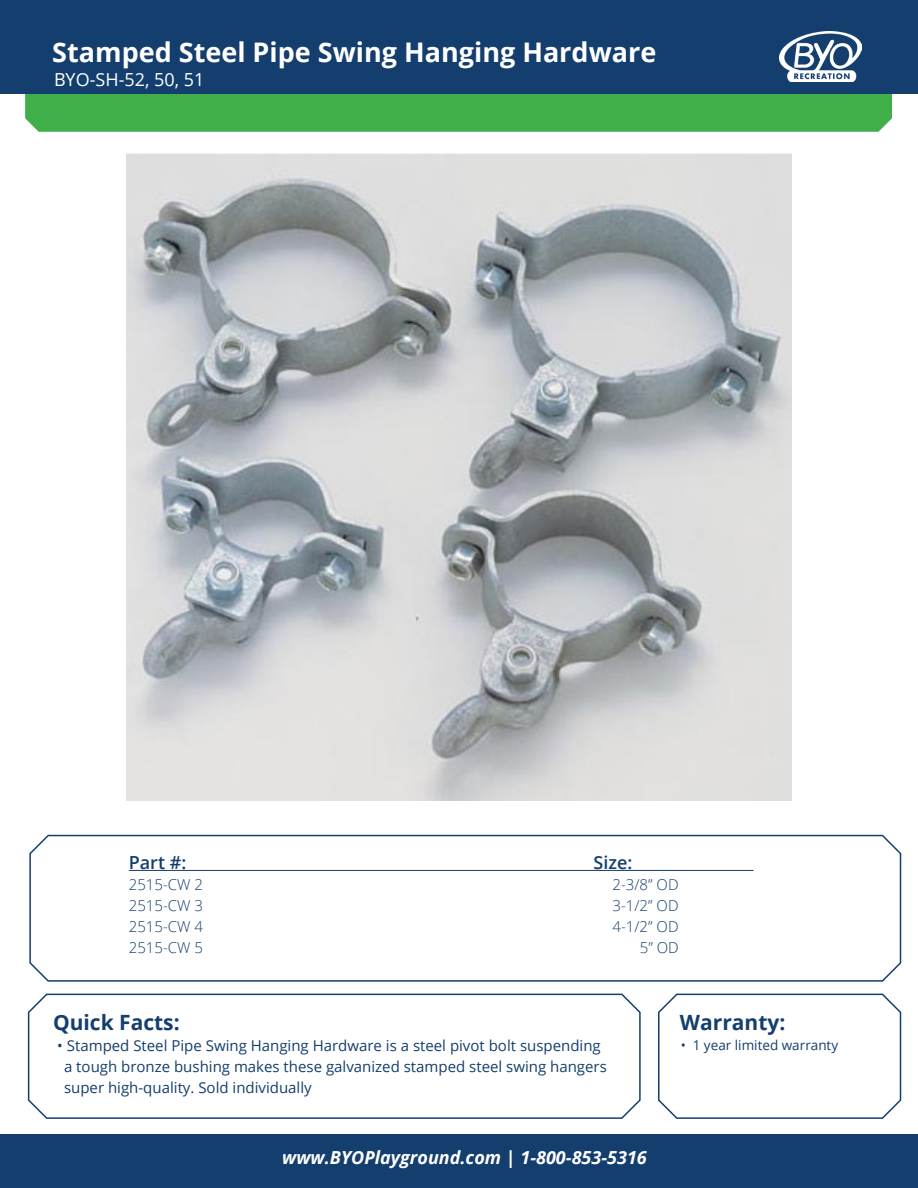
<style>
.page{position:relative;width:918px;height:1188px;background:#fff}
.page>*{position:absolute;margin:0;border:0;box-sizing:border-box;transform-origin:0 0}
.t1{font:700 27px "Open Sans";color:#fff}
.t2{font:700 21px "Open Sans";color:#143e6e}
.t3{font:italic 700 18px "Open Sans";color:#fff}
.t4{font:18px "Open Sans";color:#fff}
.t5{font:600 18px "Open Sans";color:#143e6e}
.t6{font:15px/21px "Open Sans";color:#143e6e}
.t7{font:300 15px "Open Sans";color:#143e6e}
.t8{font:13.5px "Open Sans";color:#143e6e}
</style>
<div class="page">
<div style="left:25px;top:94px;width:867px;height:38px;background:#40ae49"></div>
<div style="left:0;top:1134px;width:918px;height:54px;background:#143e6e"></div>
<div style="left:0;top:0;width:918px;height:94px;background:#143e6e"></div>
<svg style="left:658px;top:993px;width:244px;height:126px"></svg>
<svg style="left:27px;top:993px;width:614px;height:126px"></svg>
<img style="left:780px;top:31px;width:82px;height:51px">
<svg style="left:29px;top:834px;width:873px;height:148px"></svg>
<hr style="left:129px;top:870px;width:625px;height:1px;background:#143e6e">
<img style="left:127px;top:153px;width:664px;height:647px">
<p class="t1" style="left:52px;top:33px;width:605px">Stamped Steel Pipe Swing Hanging Hardware</p>
<p class="t4" style="left:54px;top:67px;width:152px">BYO-SH-52, 50, 51</p>
<p class="t5" style="left:129px;top:850px;width:59px">Part #:</p>
<p class="t5" style="left:594px;top:850px;width:40px">Size:</p>
<p class="t7" style="left:129px;top:874px;width:76px">2515-CW 2</p>
<p class="t7" style="left:613px;top:874px;width:68px">2-3/8” OD</p>
<p class="t7" style="left:129px;top:895px;width:76px">2515-CW 3</p>
<p class="t7" style="left:613px;top:895px;width:68px">3-1/2” OD</p>
<p class="t7" style="left:129px;top:916px;width:76px">2515-CW 4</p>
<p class="t7" style="left:613px;top:916px;width:68px">4-1/2” OD</p>
<p class="t7" style="left:129px;top:937px;width:76px">2515-CW 5</p>
<p class="t7" style="left:640px;top:937px;width:41px">5” OD</p>
<p class="t2" style="left:53px;top:1008px;width:128px">Quick Facts:</p>
<p class="t2" style="left:680px;top:1008px;width:107px">Warranty:</p>
<p class="t6" style="left:64px;top:1034px;width:544px;text-indent:-7px">• Stamped Steel Pipe Swing Hanging Hardware is a steel pivot bolt suspending a tough bronze bushing makes these galvanized stamped steel swing hangers super high-quality. Sold individually</p>
<p class="t8" style="left:681px;top:1036px;width:159px">• 1 year limited warranty</p>
<p class="t3" style="left:282px;top:1145px;width:366px">www.BYOPlayground.com | 1-800-853-5316</p>
</div>
